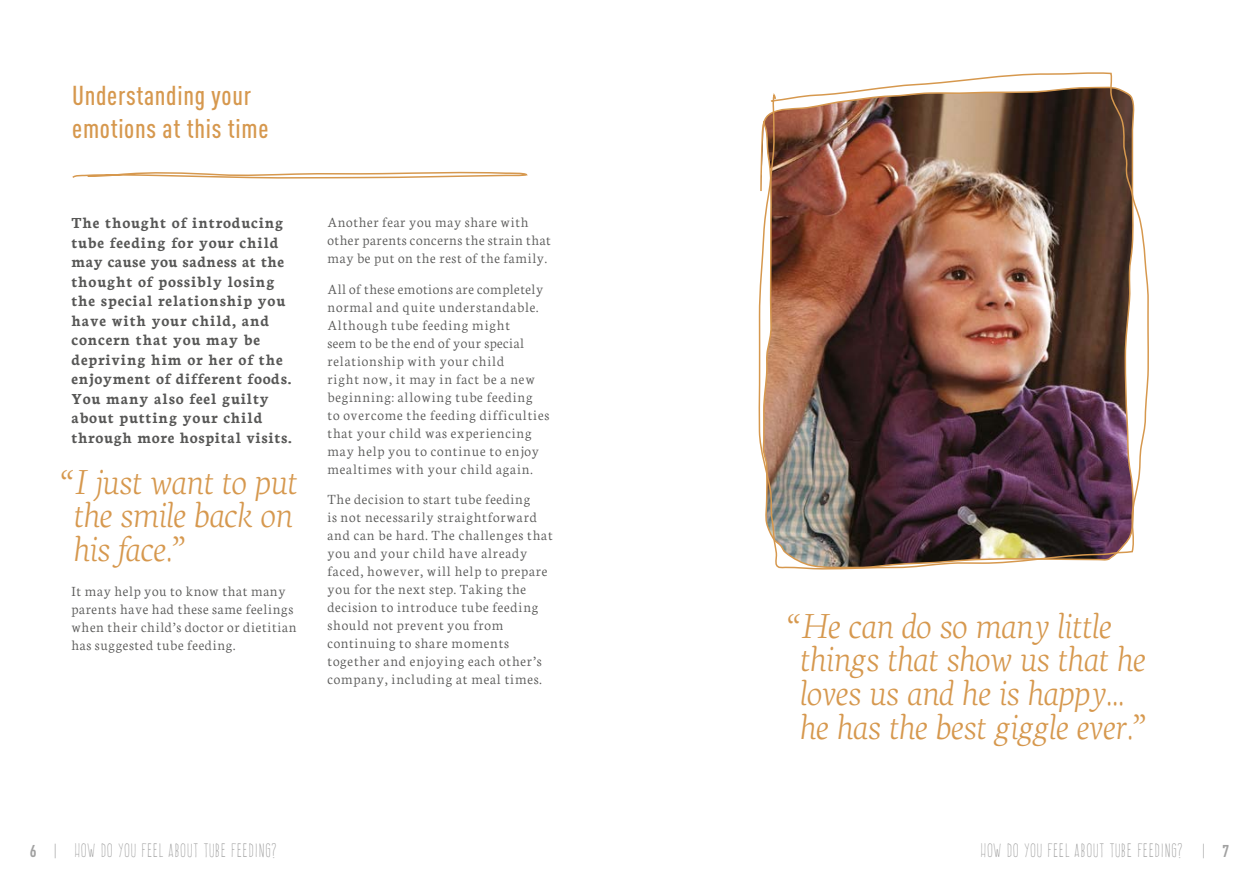
<style>
.page{position:relative;width:1259px;height:893px;background:#fff}
.page>*{position:absolute;margin:0;border:0;box-sizing:border-box;transform-origin:0 0}
.t1{font:italic 200 39.3px/33.8px "Neuton";letter-spacing:.025em;color:#d6984e}
.t2{font:500 27px/33px "DIN Cond";letter-spacing:.025em;color:#d6984e}
.t3{font:16.95px "Frente H1";letter-spacing:.05em;color:#a1a1a1}
.t4{font:700 16.5px/19.5px "Neuton";letter-spacing:.05em;color:#575756}
.t5{font:300 15px/18px "Neuton";letter-spacing:.05em;color:#575756}
.s1{font-family:"DIN Cond";font-weight:700}
.s2{font-family:"DIN Cond";font-weight:300}
</style>
<div class="page">
<svg style="left:72px;top:171px;width:456px;height:8px"></svg>
<img style="left:758px;top:72px;width:391px;height:498px">
<h2 class="t2" style="left:72px;top:78px;width:198px">Understanding your emotions at this time</h2>
<p class="t4" style="left:71px;top:213px;width:222px">The thought of introducing tube feeding for your child may cause you sadness at the thought of possibly losing the special relationship you have with your child, and concern that you may be depriving him or her of the enjoyment of different foods.<br>You many also feel guilty about putting your child through more hospital visits.</p>
<h1 class="t1" style="left:74px;top:464px;width:224px;text-indent:-14px">“I just want to put the smile back on his face.”</h1>
<p class="t5" style="left:71px;top:582px;width:226px">It may help you to know that many parents have had these same feelings when their child’s doctor or dietitian has suggested tube feeding.</p>
<p class="t5" style="left:327px;top:213px;width:225px">Another fear you may share with other parents concerns the strain that may be put on the rest of the family.</p>
<p class="t5" style="left:327px;top:280px;width:223px">All of these emotions are completely normal and quite understandable.<br>Although tube feeding might<br>seem to be the end of your special relationship with your child<br>right now, it may in fact be a new beginning: allowing tube feeding<br>to overcome the feeding difficulties that your child was experiencing may help you to continue to enjoy mealtimes with your child again.</p>
<p class="t5" style="left:327px;top:490px;width:227px">The decision to start tube feeding<br>is not necessarily straightforward and can be hard. The challenges that you and your child have already faced, however, will help to prepare you for the next step. Taking the decision to introduce tube feeding should not prevent you from continuing to share moments together and enjoying each other’s company, including at meal times.</p>
<h1 class="t1" style="left:801px;top:608px;width:348px;text-indent:-14px">“He can do so many little things that show us that he loves us and he is happy... he has the best giggle ever.”</h1>
<p class="t3" style="left:30px;top:841px;width:248px"><span class="s1">6</span> <span class="s2">|</span> HOW DO YOU FEEL ABOUT TUBE FEEDING?</p>
<p class="t3" style="left:980px;top:841px;width:250px">HOW DO YOU FEEL ABOUT TUBE FEEDING? <span class="s2">|</span> <span class="s1">7</span></p>
</div>
